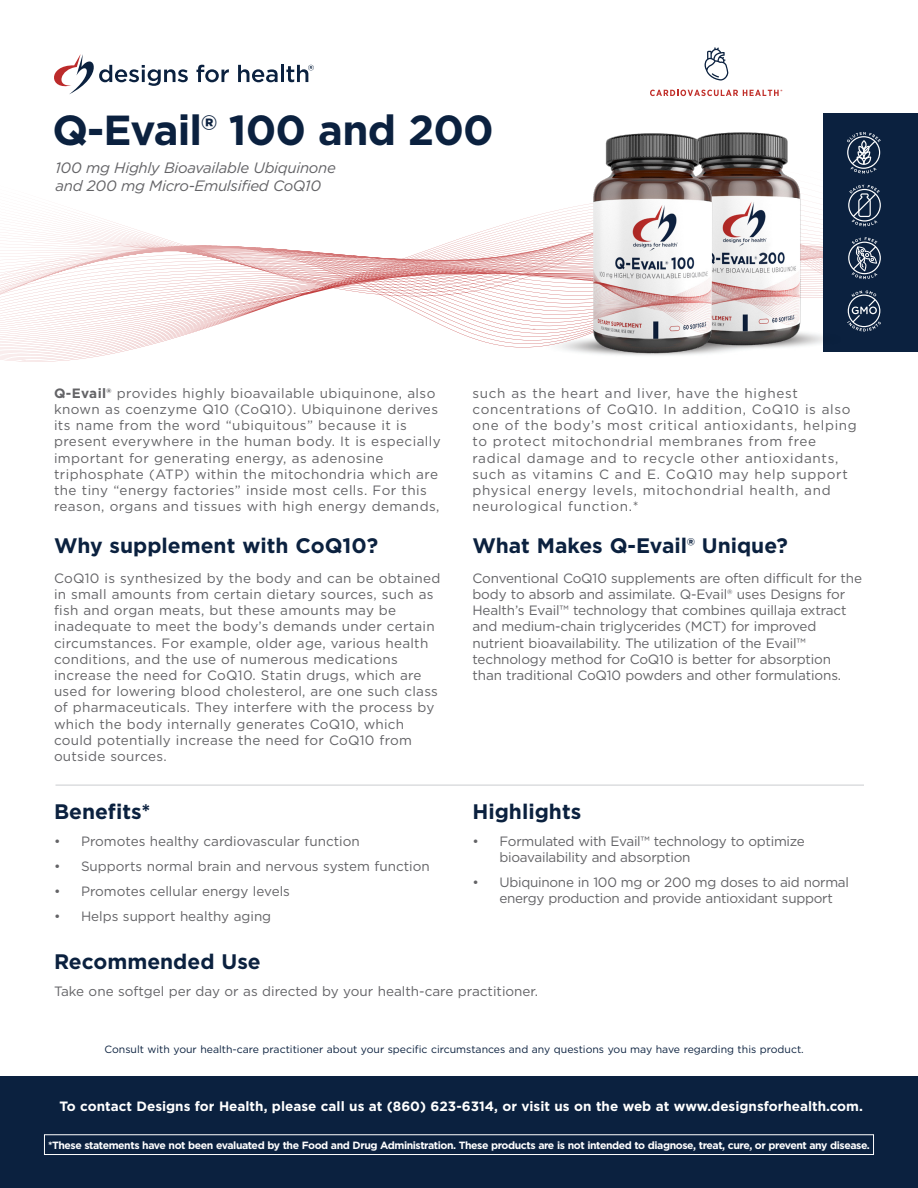
<style>
.page{position:relative;width:918px;height:1188px;background:#fff}
.page>*{position:absolute;margin:0;border:0;box-sizing:border-box;transform-origin:0 0}
.t1{font:700 42px "Gotham";letter-spacing:-.02em;color:#0b213f}
.t2{font:700 21px "Gotham";color:#0b213f}
.t3{font:italic 15px/18px "Gotham";letter-spacing:-.02em;color:#636366}
.t4{font:13.5px/16.2px "Gotham";letter-spacing:.02em;color:#636366}
.t5{font:13.5px/16.2px "Gotham";letter-spacing:-.01em;color:#636366}
.t6{font:13.5px/16.2px "Gotham";letter-spacing:.05em;color:#636366}
.t7{font:13.5px "Gotham";color:#636366}
.t8{font:13.5px/16.2px "Gotham";letter-spacing:-.02em;color:#636366}
.t9{font:700 13.5px "Gotham";color:#fff}
.t10{font:700 10.5px "Gotham";letter-spacing:-.04em;color:#fff}
.t11{font:10.5px "Gotham";color:#0b213f}
.t12{font:6.3px "Gotham";color:#c12f2a}
.s1{font-weight:700}
</style>
<div class="page">
<svg style="left:0;top:348px;width:137px;height:14px"></svg>
<svg style="left:0;top:217px;width:522px;height:131px"></svg>
<svg style="left:54px;top:54px;width:134px;height:40px"></svg>
<svg style="left:196px;top:65px;width:33px;height:17px"></svg>
<svg style="left:238px;top:65px;width:40px;height:17px"></svg>
<hr style="left:281px;top:65px;width:3px;height:17px;background:#0b213f">
<svg style="left:286px;top:65px;width:28px;height:17px"></svg>
<div style="left:0;top:1077px;width:918px;height:111px;background:#0b213f"></div>
<div style="left:824px;top:113px;width:94px;height:238px;background:#0b213f"></div>
<hr style="left:56px;top:784px;width:808px;height:2px;background:#dcdddf">
<img style="left:807px;top:335px;width:17px;height:16px">
<img style="left:719px;top:132px;width:88px;height:216px">
<img style="left:522px;top:335px;width:256px;height:18px">
<img style="left:586px;top:133px;width:133px;height:223px">
<svg style="left:705px;top:47px;width:23px;height:34px"></svg>
<svg style="left:650px;top:90px;width:129px;height:6px"></svg>
<svg style="left:153px;top:185px;width:728px;height:150px"></svg>
<svg style="left:847px;top:132px;width:34px;height:42px"></svg>
<div style="left:44px;top:1134px;width:830px;height:21px;border:1px solid #fff"></div>
<p class="t1" style="left:52px;top:102px;width:443px">Q-Evail® 100 and 200</p>
<p class="t3" style="left:56px;top:159px;width:282px">100 mg Highly Bioavailable Ubiquinone and 200 mg Micro-Emulsified CoQ10</p>
<p class="t12" style="left:780px;top:88px;width:4px">*</p>
<p class="t4" style="left:54px;top:385px;width:388px"><span class="s1">Q-Evail®</span> provides highly bioavailable ubiquinone, also known as coenzyme Q10 (CoQ10). Ubiquinone derives its name from the word “ubiquitous” because it is present everywhere in the human body. It is especially important for generating energy, as adenosine triphosphate (ATP) within the mitochondria which are the tiny “energy factories” inside most cells. For this reason, organs and tissues with high energy demands,</p>
<p class="t6" style="left:472px;top:385px;width:386px">such as the heart and liver, have the highest concentrations of CoQ10. In addition, CoQ10 is also one of the body’s most critical antioxidants, helping to protect mitochondrial membranes from free radical damage and to recycle other antioxidants, such as vitamins C and E. CoQ10 may help support physical energy levels, mitochondrial health, and neurological function.*</p>
<p class="t2" style="left:54px;top:532px;width:326px">Why supplement with CoQ10?</p>
<p class="t2" style="left:472px;top:532px;width:317px">What Makes Q-Evail® Unique?</p>
<p class="t4" style="left:54px;top:570px;width:388px">CoQ10 is synthesized by the body and can be obtained in small amounts from certain dietary sources, such as fish and organ meats, but these amounts may be inadequate to meet the body’s demands under certain circumstances. For example, older age, various health conditions, and the use of numerous medications increase the need for CoQ10. Statin drugs, which are used for lowering blood cholesterol, are one such class of pharmaceuticals. They interfere with the process by which the body internally generates CoQ10, which could potentially increase the need for CoQ10 from outside sources.</p>
<p class="t5" style="left:472px;top:570px;width:391px">Conventional CoQ10 supplements are often difficult for the body to absorb and assimilate. Q-Evail® uses Designs for Health’s Evail™ technology that combines quillaja extract and medium-chain triglycerides (MCT) for improved nutrient bioavailability. The utilization of the Evail™ technology method for CoQ10 is better for absorption than traditional CoQ10 powders and other formulations.</p>
<p class="t2" style="left:54px;top:797px;width:98px">Benefits*</p>
<p class="t2" style="left:472px;top:797px;width:110px">Highlights</p>
<p class="t7" style="left:54px;top:832px;width:307px">• Promotes healthy cardiovascular function</p>
<p class="t7" style="left:54px;top:857px;width:377px">• Supports normal brain and nervous system function</p>
<p class="t7" style="left:54px;top:883px;width:237px">• Promotes cellular energy levels</p>
<p class="t7" style="left:54px;top:908px;width:219px">• Helps support healthy aging</p>
<p class="t2" style="left:54px;top:948px;width:208px">Recommended Use</p>
<p class="t8" style="left:500px;top:832px;width:307px;text-indent:-27px">• Formulated with Evail™ technology to optimize bioavailability and absorption</p>
<p class="t8" style="left:500px;top:874px;width:351px;text-indent:-27px">• Ubiquinone in 100 mg or 200 mg doses to aid normal energy production and provide antioxidant support</p>
<p class="t7" style="left:54px;top:983px;width:486px">Take one softgel per day or as directed by your health-care practitioner.</p>
<p class="t11" style="left:104px;top:1043px;width:701px">Consult with your health-care practitioner about your specific circumstances and any questions you may have regarding this product.</p>
<p class="t9" style="left:60px;top:1097px;width:805px">To contact Designs for Health, please call us at (860) 623-6314, or visit us on the web at www.designsforhealth.com.</p>
<p class="t10" style="left:48px;top:1138px;width:823px">*These statements have not been evaluated by the Food and Drug Administration. These products are is not intended to diagnose, treat, cure, or prevent any disease.</p>
</div>
